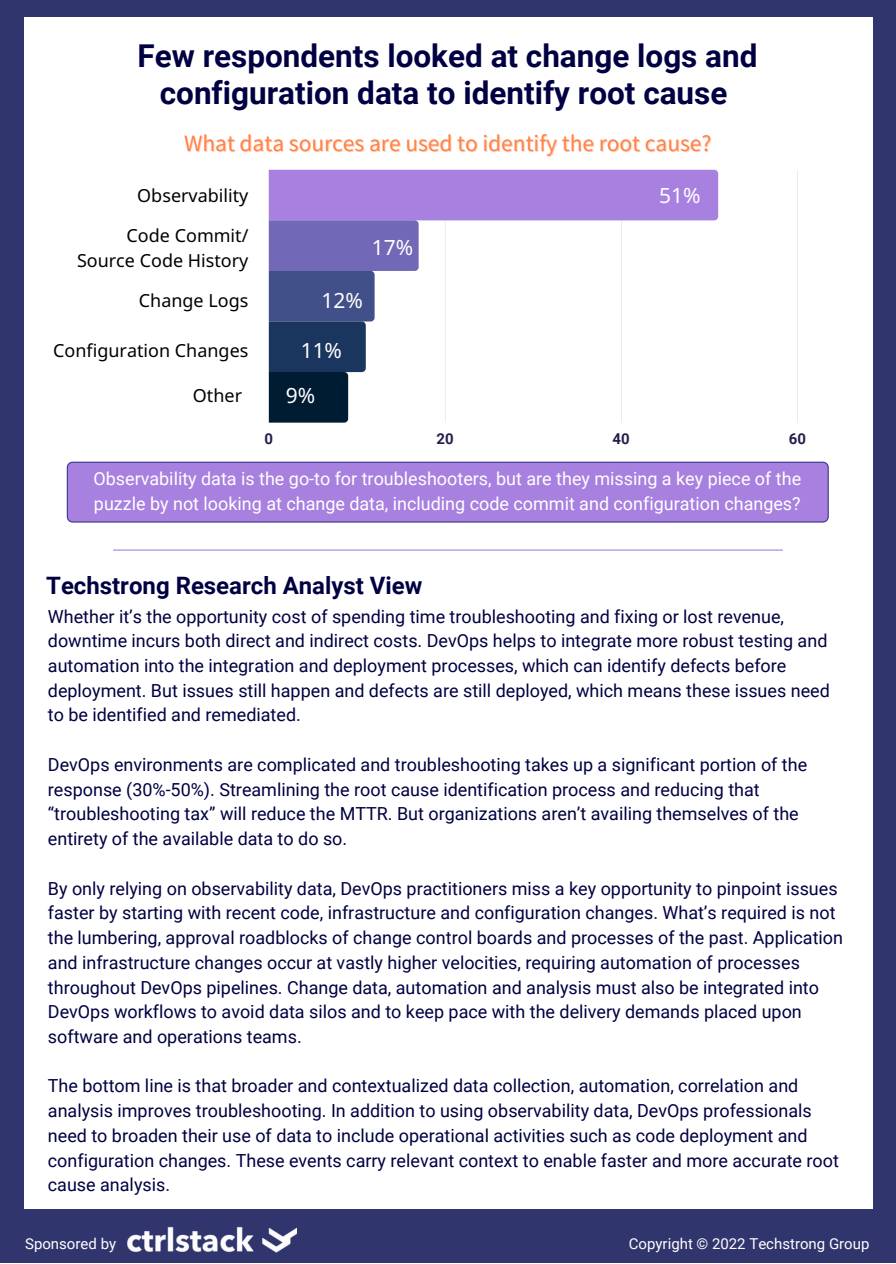
<style>
.page{position:relative;width:896px;height:1264px;background:#fff}
.page>*{position:absolute;margin:0;border:0;box-sizing:border-box;transform-origin:0 0}
.t1{font:700 31.5px/37px "Roboto";color:#000042;text-align:center}
.t2{font:700 24px "Roboto";color:#000042}
.t3{font:21px "Noto Sans JP";color:#ff8248}
.t4{font:21px/45px "Noto Sans";color:#fff}
.t5{font:18px/24.8px "Roboto";color:#000042}
.t6{font:18px/24.8px "Roboto";color:#fff}
.t7{font:18px/24.8px "Noto Sans";color:#000;text-align:right}
.t8{font:15px "Roboto";color:#fff}
.t9{font:700 15px "Roboto";color:#232149}
</style>
<div class="page">
<div style="left:0;top:0;width:895px;height:1262px;background:#31356d"></div>
<div style="left:24px;top:18px;width:848px;height:1191px;background:#fff"></div>
<hr style="left:797px;top:170px;width:1px;height:252px;background:#232149">
<svg style="left:269px;top:170px;width:449px;height:252px"></svg>
<hr style="left:113px;top:549px;width:670px;height:1px;background:#a880e0">
<div style="left:67px;top:462px;width:761px;height:60px;background:#a880e0"></div>
<img style="left:127px;top:1226px;width:170px;height:27px">
<h1 class="t1" style="left:138px;top:38px;width:621px">Few respondents looked at change logs and configuration data to identify root cause</h1>
<p class="t3" style="left:184px;top:127px;width:529px">What data sources are used to identify the root cause?</p>
<p class="t7" style="left:137px;top:182px;width:113px">Observability</p>
<p class="t7" style="left:77px;top:222px;width:173px">Code Commit/<br>Source Code History</p>
<p class="t7" style="left:139px;top:287px;width:111px">Change Logs</p>
<p class="t7" style="left:53px;top:337px;width:197px">Configuration Changes</p>
<p class="t7" style="left:193px;top:382px;width:51px">Other</p>
<p class="t4" style="left:372px;top:225px;width:43px">17%</p>
<p class="t4" style="left:321px;top:277px;width:43px">12%</p>
<p class="t4" style="left:286px;top:327px;width:58px;text-indent:15px">11%<br>9%</p>
<p class="t4" style="left:659px;top:172px;width:43px">51%</p>
<p class="t9" style="left:264px;top:430px;width:10px">0</p>
<p class="t9" style="left:436px;top:430px;width:19px">20</p>
<p class="t9" style="left:612px;top:430px;width:19px">40</p>
<p class="t9" style="left:789px;top:430px;width:19px">60</p>
<p class="t6" style="left:93px;top:467px;width:709px">Observability data is the go-to for troubleshooters, but are they missing a key piece of the puzzle by not looking at change data, including code commit and configuration changes?</p>
<h2 class="t2" style="left:46px;top:572px;width:378px">Techstrong Research Analyst View</h2>
<p class="t5" style="left:48px;top:604px;width:783px">Whether it’s the opportunity cost of spending time troubleshooting and fixing or lost revenue, downtime incurs both direct and indirect costs. DevOps helps to integrate more robust testing and automation into the integration and deployment processes, which can identify defects before deployment. But issues still happen and defects are still deployed, which means these issues need to be identified and remediated.</p>
<p class="t5" style="left:48px;top:752px;width:761px">DevOps environments are complicated and troubleshooting takes up a significant portion of the response (30%-50%). Streamlining the root cause identification process and reducing that “troubleshooting tax” will reduce the MTTR. But organizations aren’t availing themselves of the entirety of the available data to do so.</p>
<p class="t5" style="left:48px;top:876px;width:796px">By only relying on observability data, DevOps practitioners miss a key opportunity to pinpoint issues faster by starting with recent code, infrastructure and configuration changes. What’s required is not the lumbering, approval roadblocks of change control boards and processes of the past. Application and infrastructure changes occur at vastly higher velocities, requiring automation of processes throughout DevOps pipelines. Change data, automation and analysis must also be integrated into DevOps workflows to avoid data silos and to keep pace with the delivery demands placed upon software and operations teams.</p>
<p class="t5" style="left:48px;top:1073px;width:792px">The bottom line is that broader and contextualized data collection, automation, correlation and analysis improves troubleshooting. In addition to using observability data, DevOps professionals need to broaden their use of data to include operational activities such as code deployment and configuration changes. These events carry relevant context to enable faster and more accurate root cause analysis.</p>
<p class="t8" style="left:25px;top:1234px;width:92px">Sponsored by</p>
<p class="t8" style="left:629px;top:1234px;width:242px">Copyright © 2022 Techstrong Group</p>
</div>
